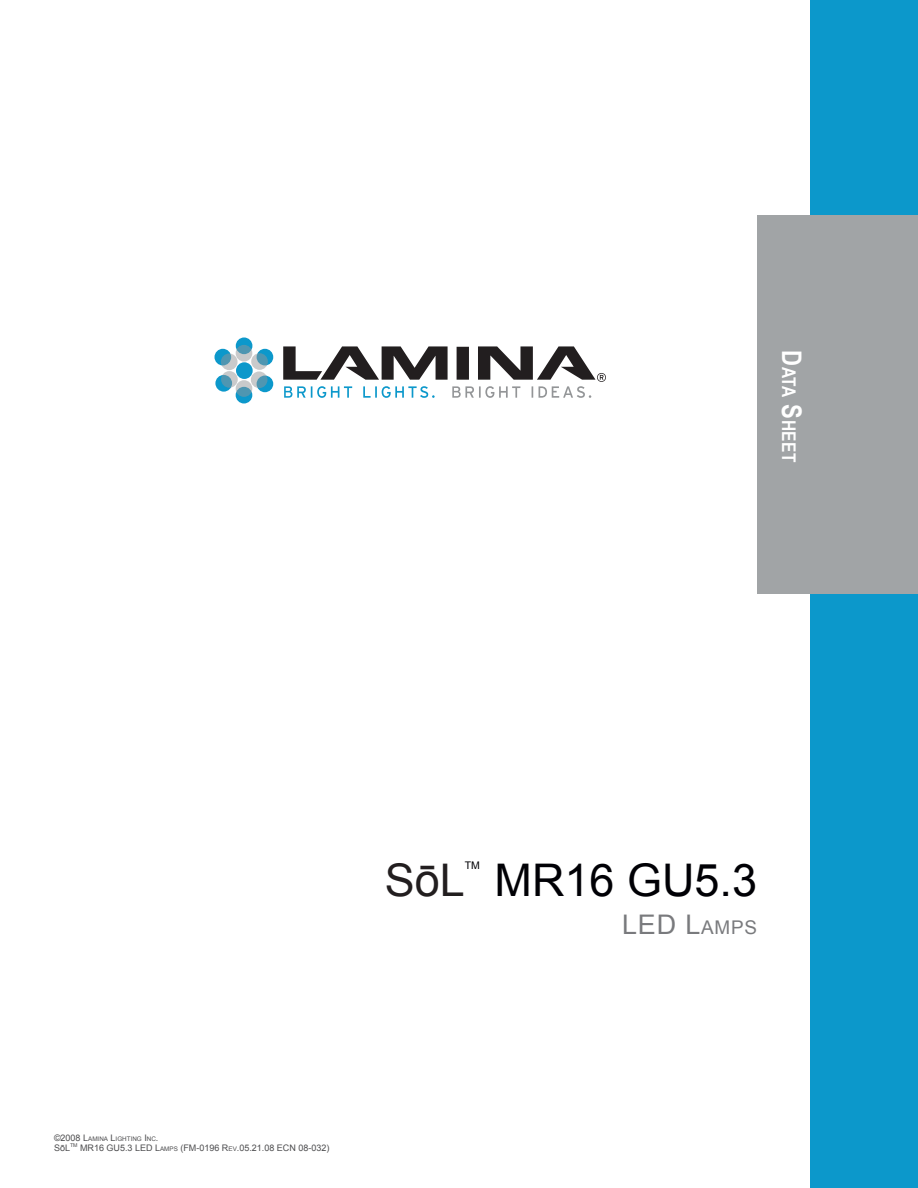
<style>
.page{position:relative;width:918px;height:1188px;background:#fff}
.page>*{position:absolute;margin:0;border:0;box-sizing:border-box;transform-origin:0 0}
.t1{font:45px "Arial";color:#000005}
.t2{font:45px "Arial";color:#221e1f}
.t3{font:27px "Arial";color:#797a7d}
.t4{font:700 18.9px "Arial Narrow";letter-spacing:.03em;color:#fff}
.t5{font:10.5px "Arial";color:#000005}
.t6{font:9px "Arial";color:#4c4c4e}
.t7{font:6.3px "Arial";color:#4c4c4e}
.t8{font:5.25px "Arial";color:#4c4c4e}
.s1{font-size:27px}
.s2{font-size:18.9px}
.s3{font-size:9px}
.s4{font-size:6.3px}
</style>
<div class="page">
<div style="left:810px;top:0;width:108px;height:1188px;background:#0c98cb"></div>
<div style="left:757px;top:216px;width:161px;height:378px;background:#a1a4a6"></div>
<div style="left:236px;top:337px;width:16px;height:17px;background:#0c98cb;border-radius:50%"></div>
<div style="left:257px;top:349px;width:16px;height:16px;background:#0c98cb;border-radius:50%"></div>
<div style="left:215px;top:375px;width:17px;height:17px;background:#0c98cb;border-radius:50%"></div>
<div style="left:215px;top:349px;width:16px;height:16px;background:#0c98cb;border-radius:50%"></div>
<div style="left:257px;top:376px;width:16px;height:16px;background:#0c98cb;border-radius:50%"></div>
<div style="left:236px;top:387px;width:16px;height:16px;background:#0c98cb;border-radius:50%"></div>
<div style="left:236px;top:362px;width:17px;height:17px;background:#0c98cb;border-radius:50%"></div>
<svg style="left:236px;top:345px;width:16px;height:17px"></svg>
<svg style="left:221px;top:371px;width:17px;height:17px"></svg>
<svg style="left:251px;top:353px;width:17px;height:17px"></svg>
<svg style="left:251px;top:371px;width:16px;height:17px"></svg>
<svg style="left:236px;top:380px;width:16px;height:17px"></svg>
<svg style="left:221px;top:354px;width:17px;height:16px"></svg>
<svg style="left:283px;top:346px;width:323px;height:52px"></svg>
<h3 class="t4" style="left:800px;top:350px;width:114px;rotate:90deg"><span class="s1">D</span>ata <span class="s1">S</span>heet</h3>
<h1 class="t2" style="left:385px;top:851px;width:82px">SŌL</h1>
<p class="t5" style="left:465px;top:862px;width:17px">TM</p>
<h1 class="t1" style="left:495px;top:864px;width:264px">MR16 GU5.3</h1>
<h2 class="t3" style="left:622px;top:914px;width:137px">LED L<span class="s2">AMPS</span></h2>
<p class="t7" style="left:54px;top:1136px;width:106px"><span class="s3">©2008 L</span>AMINA <span class="s3">L</span>IGHTING <span class="s3">I</span>NC<span class="s3">.</span></p>
<p class="t6" style="left:54px;top:1142px;width:18px">SŌL</p>
<p class="t8" style="left:70px;top:1143px;width:9px">TM</p>
<p class="t6" style="left:80px;top:1145px;width:251px">MR16 GU5.3 LED L<span class="s4">AMPS</span> (FM-0196 R<span class="s4">EV</span>.05.21.08 ECN 08-032)</p>
</div>
